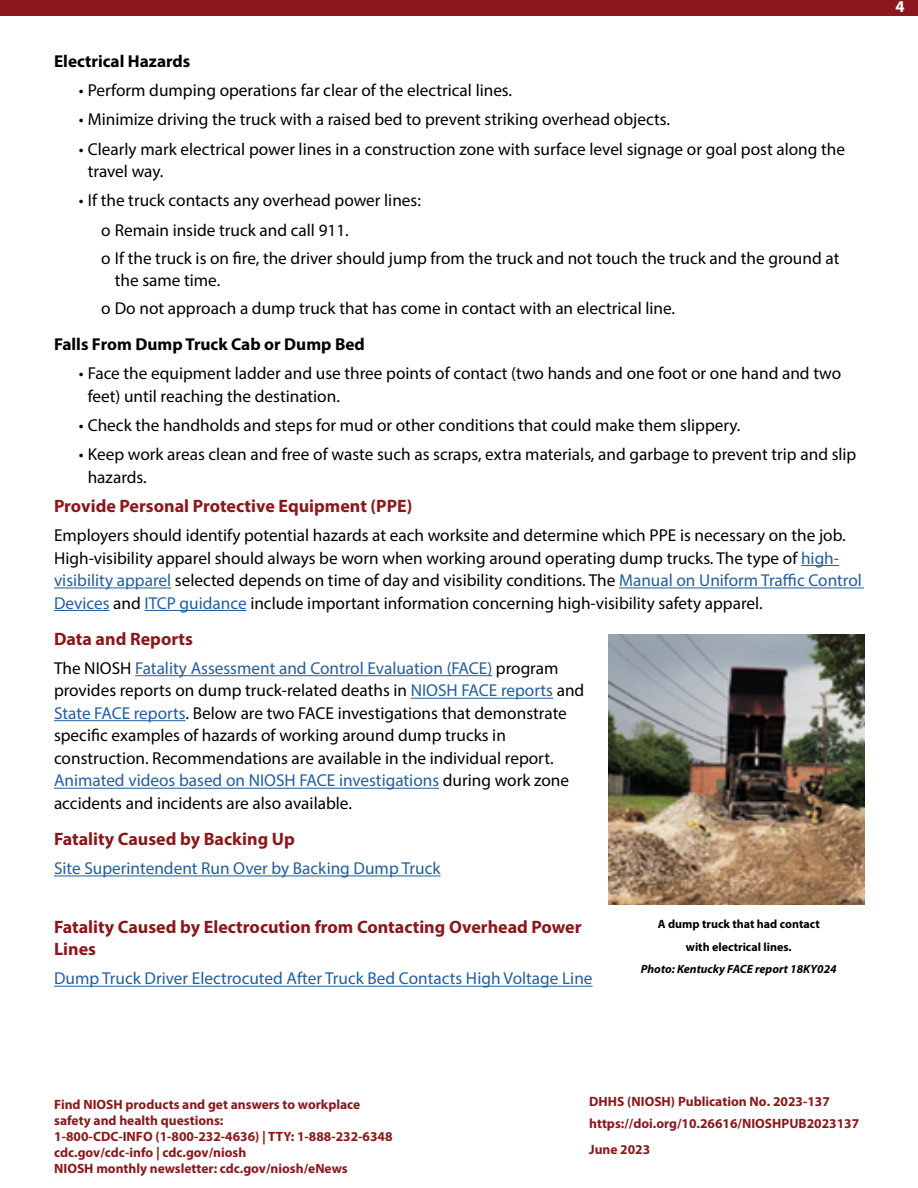
<style>
.page{position:relative;width:918px;height:1188px;background:#fff}
.page>*{position:absolute;margin:0;border:0;box-sizing:border-box;transform-origin:0 0}
.ST{font:700 18px/22.5px "Myriad Pro";color:#8a181c}
.Paragraph_Style_1{font:17.25px/22.5px "Myriad Pro";color:#000}
.Paragraph_Style_1-2{font:17.25px "Myriad Pro";color:#215e9e}
.Paragraph_Style_1-3{font:700 17.25px "Myriad Pro";color:#000}
.t1{font:700 16.5px "Myriad Pro";color:#fff}
.t2{font:700 13.5px/22.6px "Myriad Pro";color:#8a191c}
.Paragraph_Style_1-4{font:700 12px "Myriad Pro";color:#000}
.Paragraph_Style_1-5{font:italic 700 12px "Myriad Pro";color:#000}
.s1{color:#215e9e}
.s2{color:#fff}
</style>
<div class="page">
<hr style="left:801px;top:565px;width:38px;height:1px;background:#215e9e">
<hr style="left:54px;top:588px;width:117px;height:1px;background:#215e9e">
<hr style="left:619px;top:588px;width:245px;height:1px;background:#215e9e">
<hr style="left:54px;top:610px;width:56px;height:1px;background:#215e9e">
<hr style="left:145px;top:610px;width:102px;height:1px;background:#215e9e">
<hr style="left:135px;top:675px;width:357px;height:1px;background:#215e9e">
<hr style="left:411px;top:698px;width:142px;height:1px;background:#215e9e">
<hr style="left:54px;top:720px;width:132px;height:1px;background:#215e9e">
<hr style="left:54px;top:788px;width:385px;height:1px;background:#215e9e">
<hr style="left:54px;top:876px;width:387px;height:1px;background:#215e9e">
<hr style="left:54px;top:986px;width:539px;height:1px;background:#215e9e">
<div style="left:0;top:0;width:918px;height:15px;background:#8a181c"></div>
<img style="left:609px;top:635px;width:256px;height:270px">
<p class="Paragraph_Style_1-3" style="left:54px;top:50px;width:138px">Electrical Hazards</p>
<p class="Paragraph_Style_1" style="left:79px;top:79px;width:435px">• Perform dumping operations far clear of the electrical lines.</p>
<p class="Paragraph_Style_1" style="left:79px;top:108px;width:593px">• Minimize driving the truck with a raised bed to prevent striking overhead objects.</p>
<p class="Paragraph_Style_1" style="left:88px;top:137px;width:759px;text-indent:-9px">• Clearly mark electrical power lines in a construction zone with surface level signage or goal post along the travel way.</p>
<p class="Paragraph_Style_1" style="left:79px;top:189px;width:344px">• If the truck contacts any overhead power lines:</p>
<p class="Paragraph_Style_1" style="left:101px;top:218px;width:249px">ο Remain inside truck and call 911.</p>
<p class="Paragraph_Style_1" style="left:115px;top:246px;width:726px;text-indent:-14px">ο If the truck is on fire, the driver should jump from the truck and not touch the truck and the ground at the same time.</p>
<p class="Paragraph_Style_1" style="left:101px;top:297px;width:575px">ο Do not approach a dump truck that has come in contact with an electrical line.</p>
<p class="Paragraph_Style_1-3" style="left:54px;top:333px;width:312px">Falls From Dump Truck Cab or Dump Bed</p>
<p class="Paragraph_Style_1" style="left:88px;top:362px;width:755px;text-indent:-9px">• Face the equipment ladder and use three points of contact (two hands and one foot or one hand and two feet) until reaching the destination.</p>
<p class="Paragraph_Style_1" style="left:79px;top:414px;width:663px">• Check the handholds and steps for mud or other conditions that could make them slippery.</p>
<p class="Paragraph_Style_1" style="left:88px;top:443px;width:770px;text-indent:-9px">• Keep work areas clean and free of waste such as scraps, extra materials, and garbage to prevent trip and slip hazards.</p>
<p class="ST" style="left:54px;top:494px;width:360px">Provide Personal Protective Equipment (PPE)</p>
<p class="Paragraph_Style_1" style="left:54px;top:524px;width:809px">Employers should identify potential hazards at each worksite and determine which PPE is necessary on the job.<br>High-visibility apparel should always be worn when working around operating dump trucks. The type of <span class="s1">high&shy;visibility apparel</span> selected depends on time of day and visibility conditions. The <span class="s1">Manual on Uniform Traffic Control Devices</span> and <span class="s1">ITCP guidance</span> include important information concerning high-visibility safety apparel.</p>
<p class="ST" style="left:54px;top:627px;width:141px">Data and Reports</p>
<p class="Paragraph_Style_1" style="left:54px;top:657px;width:532px">The NIOSH <span class="s1">Fatality Assessment and Control Evaluation (FACE)</span> program provides reports on dump truck-related deaths in <span class="s1">NIOSH FACE reports</span> and <span class="s1">State FACE reports</span>. Below are two FACE investigations that demonstrate specific examples of hazards of working around dump trucks in construction. Recommendations are available in the individual report.<br><span class="s1">Animated videos based on NIOSH FACE investigations</span> during work zone accidents and incidents are also available.</p>
<p class="ST" style="left:54px;top:827px;width:242px">Fatality Caused by Backing Up</p>
<p class="Paragraph_Style_1-2" style="left:54px;top:858px;width:388px">Site Superintendent Run Over by Backing Dump Truck</p>
<p class="ST" style="left:54px;top:915px;width:529px">Fatality Caused by Electrocution from Contacting Overhead Power<br>Lines</p>
<p class="Paragraph_Style_1-2" style="left:54px;top:968px;width:540px">Dump Truck Driver Electrocuted After Truck Bed Contacts High Voltage Line</p>
<p class="Paragraph_Style_1-4" style="left:658px;top:917px;width:163px">A dump truck that had contact</p>
<p class="Paragraph_Style_1-4" style="left:686px;top:939px;width:107px">with electrical lines.</p>
<p class="Paragraph_Style_1-5" style="left:641px;top:962px;width:197px">Photo: Kentucky FACE report 18KY024</p>
<p class="t1" style="left:896px;top:-4px;width:11px">4</p>
<p class="t2" style="left:54px;top:1092px;width:308px">Find NIOSH products and get answers to workplace</p>
<p class="t2" style="left:54px;top:1109px;width:171px">safety and health questions:</p>
<p class="t2" style="left:54px;top:1125px;width:340px">1-800-CDC-INFO (1-800-232-4636) | TTY: 1-888-232-6348</p>
<p class="t2" style="left:54px;top:1141px;width:194px">cdc.gov/cdc-info | cdc.gov/niosh</p>
<p class="t2" style="left:54px;top:1157px;width:295px">NIOSH monthly newsletter: cdc.gov/niosh/eNews</p>
<p class="t2" style="left:589px;top:1089px;width:272px">DHHS (NIOSH) Publication No. 2023-137 <span class="s2">DOI: </span>https://doi.org/10.26616/NIOSHPUB2023137</p>
<p class="t2" style="left:589px;top:1138px;width:63px">June 2023</p>
</div>
